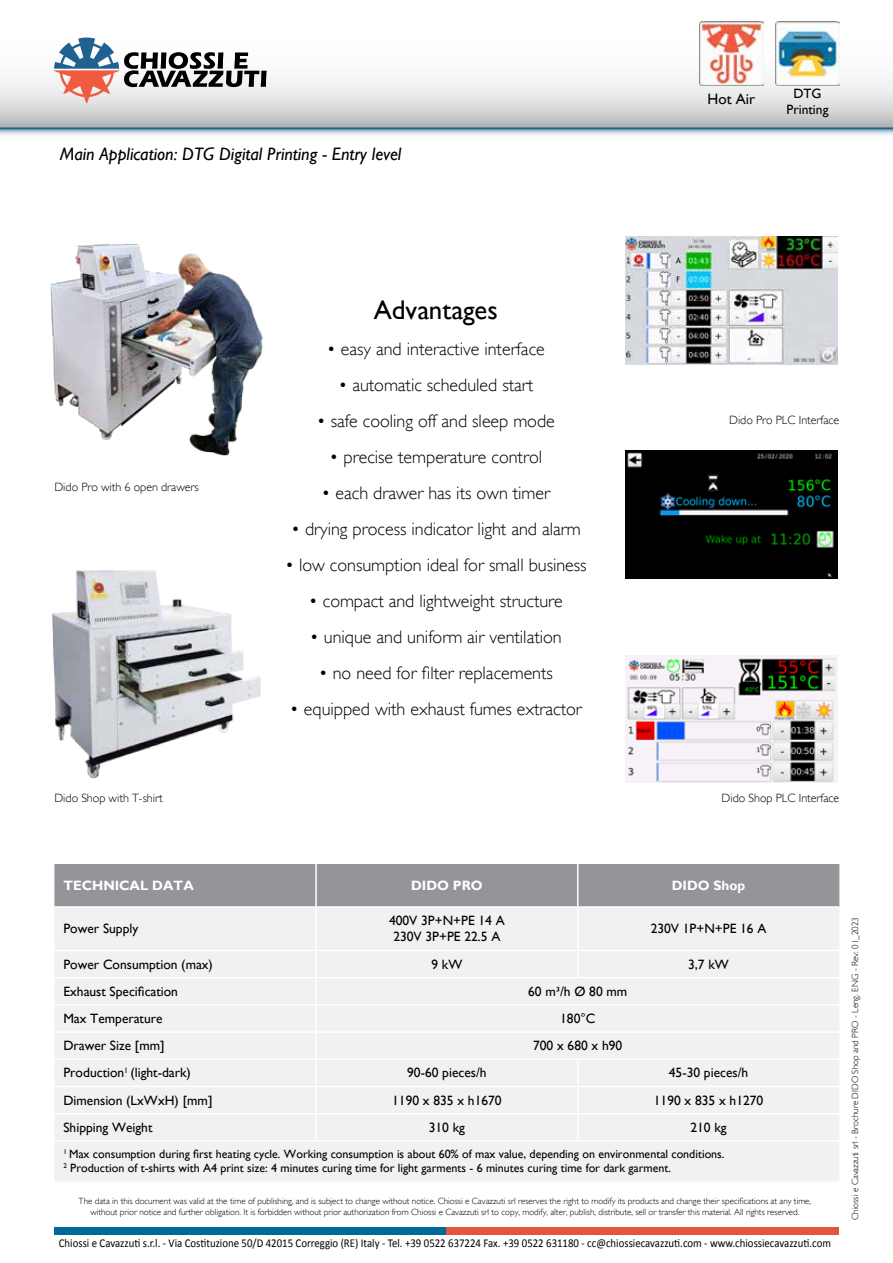
<style>
.page{position:relative;width:893px;height:1263px;background:#fff}
.page>*{position:absolute;margin:0;border:0;box-sizing:border-box;transform-origin:0 0}
.t1{font:27px "Gill Sans";color:#000}
.t2{font:300 18px "Gill Sans";color:#000}
.t3{font:italic 18px "Gill Sans";color:#000}
.t4{font:15px "Gill Sans";color:#000}
.t5{font:13.5px/16.2px "Gill Sans";color:#000;text-align:center}
.t6{font:700 13.5px "Gill Sans";color:#fff}
.t7{font:12px/14.4px "Gill Sans";color:#000}
.t8{font:12px "Calibri";color:#000;scale:.9 1}
.t9{font:300 12px "Gill Sans";color:#000}
.t10{font:300 9px/10.8px "Gill Sans";color:#000;text-align:center}
</style>
<div class="page">
<svg style="left:0;top:21px;width:893px;height:107px"></svg>
<svg style="left:0;top:128px;width:893px;height:7px;background:#a5becd"></svg>
<svg style="left:54px;top:38px;width:213px;height:65px"></svg>
<div style="left:54px;top:1227px;width:392px;height:7px;background:#006998"></div>
<div style="left:446px;top:1227px;width:393px;height:7px;background:#e4563c"></div>
<img style="left:625px;top:237px;width:213px;height:127px">
<img style="left:625px;top:655px;width:213px;height:128px">
<img style="left:50px;top:244px;width:213px;height:212px">
<img style="left:52px;top:570px;width:209px;height:209px">
<img style="left:625px;top:451px;width:213px;height:127px">
<img style="left:699px;top:22px;width:64px;height:64px">
<img style="left:776px;top:22px;width:63px;height:64px">
<div style="left:54px;top:864px;width:785px;height:42px;background:#939598"></div>
<div style="left:55px;top:908px;width:784px;height:273px;background:#f1f1f2"></div>
<hr style="left:315px;top:864px;width:2px;height:42px;background:#fff">
<hr style="left:577px;top:864px;width:1px;height:42px;background:#fff">
<hr style="left:315px;top:908px;width:2px;height:42px;background:#fff">
<hr style="left:577px;top:908px;width:1px;height:42px;background:#fff">
<hr style="left:54px;top:950px;width:262px;height:1px;background:#fff">
<hr style="left:316px;top:950px;width:262px;height:1px;background:#fff">
<hr style="left:315px;top:951px;width:2px;height:26px;background:#fff">
<hr style="left:578px;top:950px;width:261px;height:1px;background:#fff">
<svg style="left:577px;top:951px;width:1px;height:26px"></svg>
<hr style="left:54px;top:977px;width:262px;height:1px;background:#fff">
<hr style="left:316px;top:977px;width:262px;height:1px;background:#fff">
<hr style="left:315px;top:978px;width:2px;height:26px;background:#fff">
<hr style="left:578px;top:977px;width:261px;height:1px;background:#fff">
<hr style="left:54px;top:1004px;width:262px;height:1px;background:#fff">
<hr style="left:316px;top:1004px;width:262px;height:1px;background:#fff">
<hr style="left:315px;top:1005px;width:2px;height:26px;background:#fff">
<hr style="left:578px;top:1004px;width:261px;height:1px;background:#fff">
<hr style="left:54px;top:1031px;width:262px;height:2px;background:#fff">
<hr style="left:316px;top:1031px;width:262px;height:2px;background:#fff">
<hr style="left:315px;top:1033px;width:2px;height:25px;background:#fff">
<hr style="left:578px;top:1031px;width:261px;height:2px;background:#fff">
<hr style="left:54px;top:1058px;width:262px;height:2px;background:#fff">
<hr style="left:316px;top:1058px;width:262px;height:2px;background:#fff">
<hr style="left:315px;top:1060px;width:2px;height:26px;background:#fff">
<hr style="left:578px;top:1058px;width:261px;height:2px;background:#fff">
<hr style="left:54px;top:1086px;width:262px;height:1px;background:#fff">
<hr style="left:316px;top:1086px;width:262px;height:1px;background:#fff">
<hr style="left:315px;top:1087px;width:2px;height:26px;background:#fff">
<hr style="left:578px;top:1086px;width:261px;height:1px;background:#fff">
<hr style="left:54px;top:1113px;width:262px;height:1px;background:#fff">
<hr style="left:316px;top:1113px;width:262px;height:1px;background:#fff">
<hr style="left:315px;top:1114px;width:2px;height:26px;background:#fff">
<hr style="left:578px;top:1113px;width:261px;height:1px;background:#fff">
<svg style="left:577px;top:1060px;width:1px;height:80px"></svg>
<hr style="left:54px;top:1140px;width:262px;height:2px;background:#fff">
<hr style="left:316px;top:1140px;width:262px;height:2px;background:#fff">
<hr style="left:578px;top:1140px;width:261px;height:2px;background:#fff">
<h2 class="t3" style="left:60px;top:143px;width:343px">Main Application: DTG Digital Printing - Entry level</h2>
<h3 class="t4" style="left:707px;top:90px;width:49px">Hot Air</h3>
<h3 class="t5" style="left:786px;top:85px;width:43px">DTG<br>Printing</h3>
<h3 class="t9" style="left:54px;top:480px;width:146px">Dido Pro with 6 open drawers</h3>
<h3 class="t9" style="left:54px;top:791px;width:110px">Dido Shop with T-shirt</h3>
<h1 class="t1" style="left:374px;top:294px;width:126px">Advantages</h1>
<h2 class="t2" style="left:327px;top:338px;width:219px">• easy and interactive interface</h2>
<h2 class="t2" style="left:338px;top:374px;width:197px">• automatic scheduled start</h2>
<h2 class="t2" style="left:317px;top:410px;width:240px">• safe cooling off and sleep mode</h2>
<h2 class="t2" style="left:330px;top:446px;width:214px">• precise temperature control</h2>
<h2 class="t2" style="left:322px;top:482px;width:230px">• each drawer has its own timer</h2>
<h2 class="t2" style="left:291px;top:518px;width:291px">• drying process indicator light and alarm</h2>
<h2 class="t2" style="left:285px;top:554px;width:303px">• low consumption ideal for small business</h2>
<h2 class="t2" style="left:309px;top:590px;width:256px">• compact and lightweight structure</h2>
<h2 class="t2" style="left:310px;top:626px;width:253px">• unique and uniform air ventilation</h2>
<h2 class="t2" style="left:319px;top:662px;width:236px">• no need for filter replacements</h2>
<h2 class="t2" style="left:290px;top:698px;width:294px">• equipped with exhaust fumes extractor</h2>
<h3 class="t9" style="left:729px;top:413px;width:112px">Dido Pro PLC Interface</h3>
<h3 class="t9" style="left:722px;top:791px;width:119px">Dido Shop PLC Interface</h3>
<h3 class="t6" style="left:63px;top:877px;width:132px">TECHNICAL DATA</h3>
<h3 class="t6" style="left:411px;top:877px;width:73px">DIDO PRO</h3>
<h3 class="t6" style="left:672px;top:877px;width:75px">DIDO Shop</h3>
<h3 class="t5" style="left:63px;top:921px;width:76px">Power Supply</h3>
<h3 class="t5" style="left:389px;top:912px;width:117px">400V 3P+N+PE 14 A<br>230V 3P+PE 22.5 A</h3>
<h3 class="t5" style="left:651px;top:921px;width:117px">230V 1P+N+PE 16 A</h3>
<h3 class="t5" style="left:63px;top:956px;width:151px">Power Consumption (max)</h3>
<h3 class="t5" style="left:431px;top:956px;width:33px">9 kW</h3>
<h3 class="t5" style="left:688px;top:956px;width:42px">3,7 kW</h3>
<h3 class="t5" style="left:63px;top:983px;width:116px">Exhaust Specification</h3>
<h3 class="t5" style="left:528px;top:983px;width:101px">60 m³/h Ø 80 mm</h3>
<h3 class="t5" style="left:63px;top:1010px;width:101px">Max Temperature</h3>
<h3 class="t5" style="left:560px;top:1010px;width:37px">180°C</h3>
<h3 class="t5" style="left:63px;top:1037px;width:103px">Drawer Size [mm]</h3>
<h3 class="t5" style="left:533px;top:1037px;width:91px">700 x 680 x h90</h3>
<h3 class="t5" style="left:63px;top:1065px;width:129px">Production<sup>1</sup> (light-dark)</h3>
<h3 class="t5" style="left:407px;top:1065px;width:81px">90-60 pieces/h</h3>
<h3 class="t5" style="left:669px;top:1065px;width:81px">45-30 pieces/h</h3>
<h3 class="t5" style="left:63px;top:1092px;width:151px">Dimension (LxWxH) [mm]</h3>
<h3 class="t5" style="left:392px;top:1092px;width:111px">1190 x 835 x h1670</h3>
<h3 class="t5" style="left:654px;top:1092px;width:111px">1190 x 835 x h1270</h3>
<h3 class="t5" style="left:63px;top:1119px;width:91px">Shipping Weight</h3>
<h3 class="t5" style="left:429px;top:1119px;width:38px">310 kg</h3>
<h3 class="t5" style="left:690px;top:1119px;width:38px">210 kg</h3>
<p class="t7" style="left:63px;top:1147px;width:663px"><sup>1</sup> Max consumption during first heating cycle. Working consumption is about 60% of max value, depending on environmental conditions.<br><sup>2</sup> Production of t-shirts with A4 print size: 4 minutes curing time for light garments - 6 minutes curing time for dark garment.</p>
<p class="t10" style="left:79px;top:1195px;width:734px">The data in this document was valid at the time of publishing, and is subject to change without notice. Chiossi e Cavazzuti srl reserves the right to modify its products and change their specifications at any time, without prior notice and further obligation. It is forbidden without prior authorization from Chiossi e Cavazzuti srl to copy, modify, alter, publish, distribute, sell or transfer this material. All rights reserved.</p>
<h3 class="t8" style="left:59px;top:1235px;width:859px">Chiossi e Cavazzuti s.r.l. - Via Costituzione 50/D 42015 Correggio (RE) Italy - Tel. +39 0522 637224 Fax. +39 0522 631180 - cc@chiossiecavazzuti.com - www.chiossiecavazzuti.com</h3>
<p class="t10" style="left:850px;top:1220px;width:304px;rotate:-90deg">Chiossi e Cavazzuti srl - Brochure DIDO Shop and PRO - Leng. ENG - Rev: 01_2023</p>
</div>
